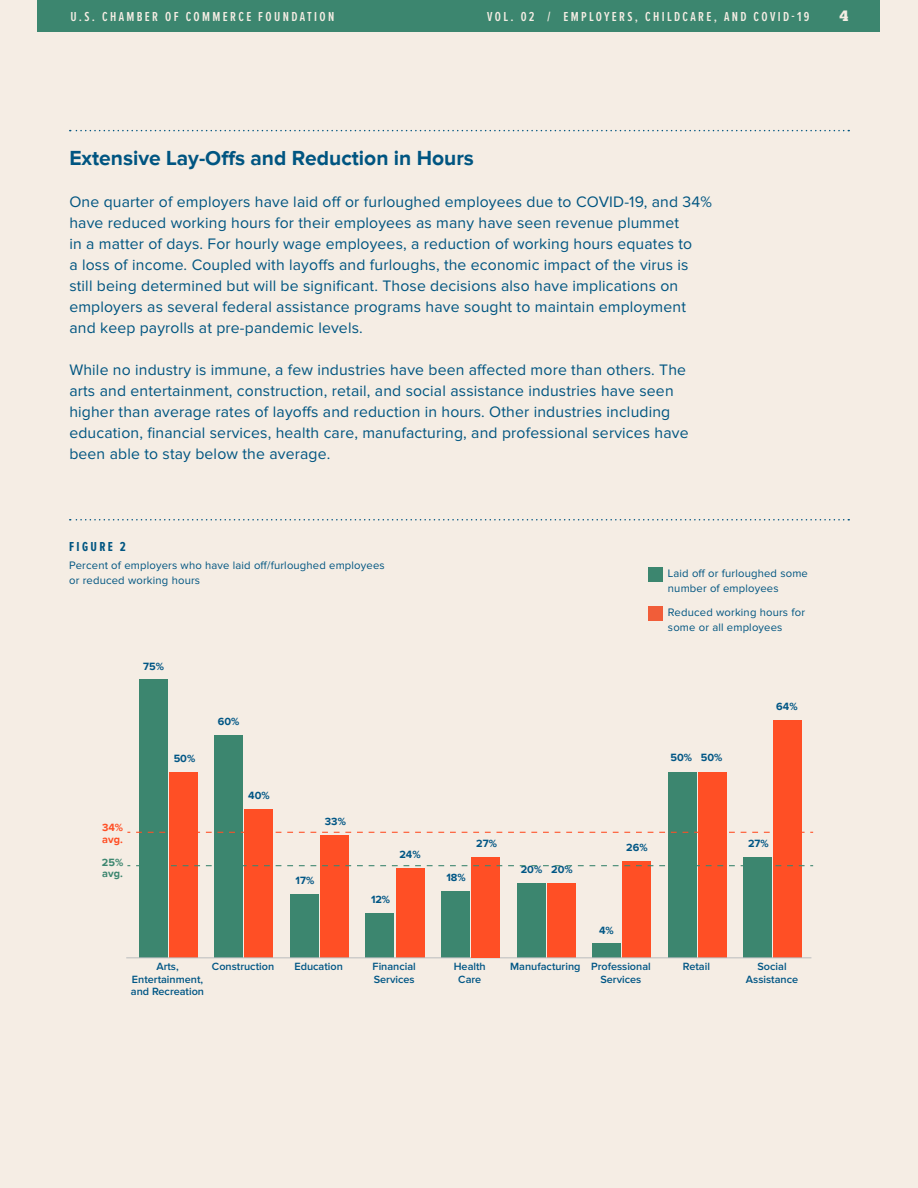
<style>
.page{position:relative;width:918px;height:1188px;background:#f5ede4}
.page>*{position:absolute;margin:0;border:0;box-sizing:border-box;transform-origin:0 0}
.t1{font:700 21px "Proxima Nova";color:#005581}
.t2{font:15.75px/21px "Proxima Nova";letter-spacing:.01em;color:#005581}
.t3{font:700 15.75px "Serifa";color:#f5ede4}
.t4{font:600 13.5px "Proxima Nova Ex Cn";letter-spacing:.175em;color:#f5ede4}
.t5{font:700 13.5px "Proxima Nova Ex Cn";letter-spacing:.175em;color:#005581}
.t6{font:11.25px/15px "Proxima Nova";letter-spacing:.015em;color:#005581}
.t7{font:600 10.8px/12.3px "Proxima Nova";color:#005685}
.t8{font:700 10.8px "Proxima Nova";color:#005685}
.t9{font:700 10.8px/11.6px "Proxima Nova";color:#ff4f25}
.t10{font:700 10.8px/11.6px "Proxima Nova";color:#3c866f}
</style>
<div class="page">
<div style="left:38px;top:0;width:842px;height:32px;background:#3c866f"></div>
<svg style="left:70px;top:130px;width:779px;height:1px"></svg>
<div style="left:169px;top:773px;width:28px;height:185px;background:#ff4f25"></div>
<div style="left:245px;top:810px;width:28px;height:148px;background:#ff4f25"></div>
<div style="left:320px;top:836px;width:29px;height:122px;background:#ff4f25"></div>
<div style="left:396px;top:869px;width:28px;height:89px;background:#ff4f25"></div>
<div style="left:547px;top:884px;width:28px;height:74px;background:#ff4f25"></div>
<div style="left:623px;top:862px;width:28px;height:96px;background:#ff4f25"></div>
<div style="left:698px;top:773px;width:28px;height:185px;background:#ff4f25"></div>
<div style="left:774px;top:721px;width:28px;height:237px;background:#ff4f25"></div>
<div style="left:139px;top:680px;width:28px;height:278px;background:#3c866f"></div>
<div style="left:215px;top:735px;width:28px;height:223px;background:#3c866f"></div>
<div style="left:290px;top:895px;width:28px;height:63px;background:#3c866f"></div>
<div style="left:366px;top:913px;width:28px;height:45px;background:#3c866f"></div>
<div style="left:441px;top:891px;width:29px;height:67px;background:#3c866f"></div>
<div style="left:517px;top:884px;width:28px;height:74px;background:#3c866f"></div>
<div style="left:593px;top:943px;width:28px;height:15px;background:#3c866f"></div>
<div style="left:668px;top:773px;width:28px;height:185px;background:#3c866f"></div>
<div style="left:744px;top:858px;width:28px;height:100px;background:#3c866f"></div>
<hr style="left:126px;top:957px;width:685px;height:1px;background:#b9bcbe">
<div style="left:472px;top:858px;width:28px;height:100px;background:#ff4f25"></div>
<svg style="left:136px;top:832px;width:677px;height:1px"></svg>
<svg style="left:136px;top:865px;width:677px;height:1px"></svg>
<div style="left:648px;top:606px;width:14px;height:14px;background:#f15d39"></div>
<div style="left:648px;top:567px;width:14px;height:14px;background:#3c866f"></div>
<svg style="left:70px;top:519px;width:779px;height:1px"></svg>
<p class="t4" style="left:71px;top:7px;width:265px">U.S. CHAMBER OF COMMERCE FOUNDATION</p>
<p class="t4" style="left:487px;top:7px;width:324px">VOL. 02 / EMPLOYERS, CHILDCARE, AND COVID-19</p>
<p class="t3" style="left:839px;top:7px;width:10px">4</p>
<h1 class="t1" style="left:69px;top:146px;width:406px">Extensive Lay-Offs and Reduction in Hours</h1>
<p class="t2" style="left:69px;top:192px;width:644px">One quarter of employers have laid off or furloughed employees due to COVID-19, and 34% have reduced working hours for their employees as many have seen revenue plummet<br>in a matter of days. For hourly wage employees, a reduction of working hours equates to<br>a loss of income. Coupled with layoffs and furloughs, the economic impact of the virus is still being determined but will be significant. Those decisions also have implications on employers as several federal assistance programs have sought to maintain employment and keep payrolls at pre-pandemic levels.</p>
<p class="t2" style="left:69px;top:360px;width:621px">While no industry is immune, a few industries have been affected more than others. The arts and entertainment, construction, retail, and social assistance industries have seen higher than average rates of layoffs and reduction in hours. Other industries including education, financial services, health care, manufacturing, and professional services have been able to stay below the average.</p>
<p class="t5" style="left:69px;top:536px;width:58px">FIGURE 2</p>
<p class="t6" style="left:69px;top:558px;width:317px">Percent of employers who have laid off/furloughed employees or reduced working hours</p>
<p class="t6" style="left:668px;top:566px;width:142px">Laid off or furloughed some number of employees</p>
<p class="t6" style="left:668px;top:606px;width:139px">Reduced working hours for some or all employees</p>
<p class="t8" style="left:143px;top:660px;width:22px">75%</p>
<p class="t9" style="left:102px;top:822px;width:23px">34% avg.</p>
<p class="t10" style="left:102px;top:856px;width:23px">25% avg.</p>
<p class="t8" style="left:174px;top:752px;width:23px">50%</p>
<p class="t8" style="left:218px;top:716px;width:23px">60%</p>
<p class="t8" style="left:248px;top:789px;width:23px">40%</p>
<p class="t8" style="left:325px;top:815px;width:22px">33%</p>
<p class="t8" style="left:296px;top:875px;width:20px">17%</p>
<p class="t7" style="left:156px;top:961px;width:24px">Arts,</p>
<p class="t7" style="left:212px;top:961px;width:64px">Construction</p>
<p class="t7" style="left:294px;top:961px;width:50px">Education</p>
<p class="t7" style="left:131px;top:973px;width:75px">Entertainment, and Recreation</p>
<p class="t8" style="left:399px;top:848px;width:23px">24%</p>
<p class="t8" style="left:371px;top:893px;width:21px">12%</p>
<p class="t7" style="left:373px;top:961px;width:45px">Financial<br>Services</p>
<p class="t8" style="left:670px;top:752px;width:54px">50% 50%</p>
<p class="t8" style="left:776px;top:701px;width:23px">64%</p>
<p class="t8" style="left:446px;top:872px;width:21px">18%</p>
<p class="t8" style="left:476px;top:838px;width:22px">27%</p>
<p class="t8" style="left:521px;top:863px;width:53px">20% 20%</p>
<p class="t8" style="left:626px;top:841px;width:23px">26%</p>
<p class="t7" style="left:454px;top:961px;width:33px">Health</p>
<p class="t7" style="left:510px;top:961px;width:72px">Manufacturing</p>
<p class="t7" style="left:458px;top:973px;width:25px">Care</p>
<p class="t8" style="left:599px;top:924px;width:16px">4%</p>
<p class="t7" style="left:591px;top:961px;width:61px">Professional</p>
<p class="t7" style="left:683px;top:961px;width:29px">Retail</p>
<p class="t7" style="left:600px;top:973px;width:42px">Services</p>
<p class="t8" style="left:748px;top:838px;width:22px">27%</p>
<p class="t7" style="left:746px;top:961px;width:54px;text-align:center">Social<br>Assistance</p>
</div>
